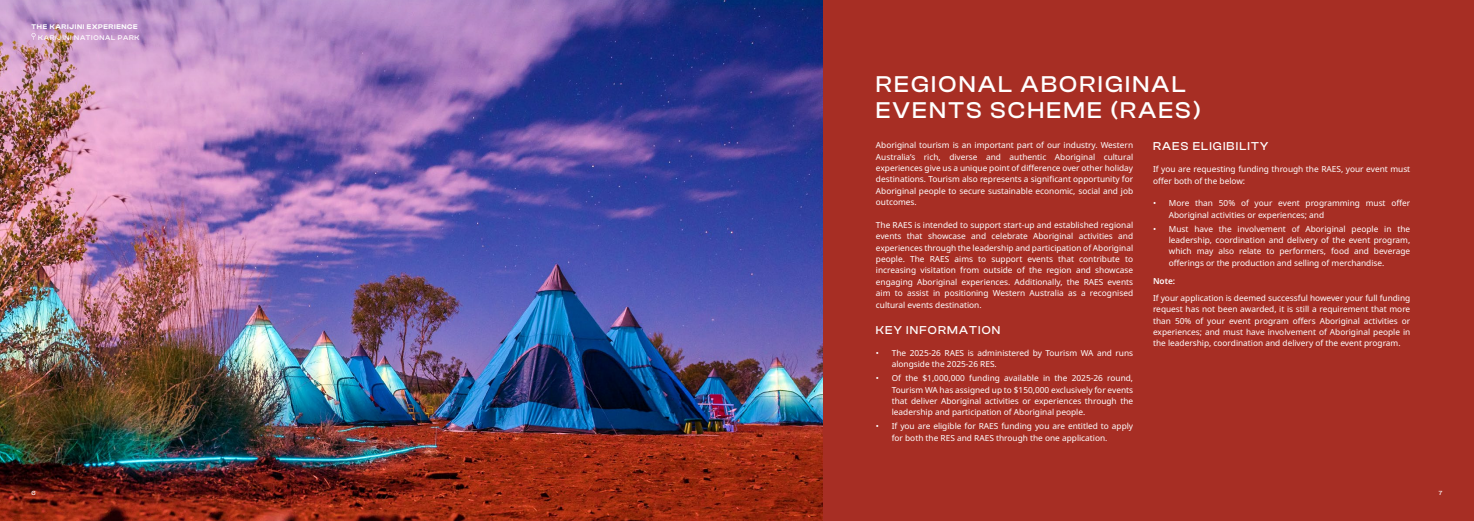
<style>
.page{position:relative;width:1474px;height:521px;background:#fff}
.page>*{position:absolute;margin:0;border:0;box-sizing:border-box;transform-origin:0 0}
.t1{font:500 23.62px/26.2px "Clash Display";letter-spacing:.1em;color:#fff}
.t2{font:500 11.81px "Clash Display";letter-spacing:.1em;color:#fff}
.t3{font:8.31px/11.4px "Noto Sans";color:#fff;text-align:justify}
.t4{font:600 8.31px "Noto Sans";color:#fff}
.t5{font:600 7px "Clash Display";letter-spacing:.1em;color:#fff}
.t6{font:500 7px "Clash Display";letter-spacing:.1em;color:#fff}
.t7{font:500 6.12px "Clash Display";color:#fff}
</style>
<div class="page">
<img style="left:0;top:175px;width:823px;height:346px">
<svg style="left:0;top:0;width:823px;height:175px;background:#8167a9"></svg>
<div style="left:823px;top:0;width:650px;height:521px;background:#a72e24"></div>
<svg style="left:32px;top:33px;width:4px;height:7px"></svg>
<p class="t5" style="left:32px;top:23px;width:108px">THE KARIJINI EXPERIENCE</p>
<p class="t6" style="left:38px;top:34px;width:102px">KARIJINI NATIONAL PARK</p>
<h1 class="t1" style="left:876px;top:71px;width:326px">REGIONAL ABORIGINAL<br>EVENTS SCHEME (RAES)</h1>
<p class="t3" style="left:876px;top:140px;width:259px">Aboriginal tourism is an important part of our industry. Western Australia’s rich, diverse and authentic Aboriginal cultural experiences give us a unique point of difference over other holiday destinations. Tourism also represents a significant opportunity for Aboriginal people to secure sustainable economic, social and job outcomes.</p>
<p class="t3" style="left:876px;top:219px;width:259px">The RAES is intended to support start-up and established regional events that showcase and celebrate Aboriginal activities and experiences through the leadership and participation of Aboriginal people. The RAES aims to support events that contribute to increasing visitation from outside of the region and showcase engaging Aboriginal experiences. Additionally, the RAES events aim to assist in positioning Western Australia as a recognised cultural events destination.</p>
<h2 class="t2" style="left:876px;top:323px;width:126px">KEY INFORMATION</h2>
<p class="t3" style="left:891px;top:347px;width:243px;text-indent:-16px">• The 2025-26 RAES is administered by Tourism WA and runs alongside the 2025-26 RES.</p>
<p class="t3" style="left:891px;top:373px;width:243px;text-indent:-16px">• Of the $1,000,000 funding available in the 2025-26 round, Tourism WA has assigned up to $150,000 exclusively for events that deliver Aboriginal activities or experiences through the leadership and participation of Aboriginal people.</p>
<p class="t3" style="left:891px;top:421px;width:243px;text-indent:-16px">• If you are eligible for RAES funding you are entitled to apply for both the RES and RAES through the one application.</p>
<h2 class="t2" style="left:1153px;top:139px;width:117px">RAES ELIGIBILITY</h2>
<p class="t3" style="left:1153px;top:164px;width:259px">If you are requesting funding through the RAES, your event must offer both of the below:</p>
<p class="t3" style="left:1168px;top:198px;width:243px;text-indent:-16px">• More than 50% of your event programming must offer<br>Aboriginal activities or experiences; and</p>
<p class="t3" style="left:1168px;top:223px;width:243px;text-indent:-16px">• Must have the involvement of Aboriginal people in the leadership, coordination and delivery of the event program, which may also relate to performers, food and beverage offerings or the production and selling of merchandise.</p>
<p class="t4" style="left:1153px;top:276px;width:24px">Note:</p>
<p class="t3" style="left:1153px;top:292px;width:259px">If your application is deemed successful however your full funding request has not been awarded, it is still a requirement that more than 50% of your event program offers Aboriginal activities or experiences; and must have involvement of Aboriginal people in the leadership, coordination and delivery of the event program.</p>
<p class="t7" style="left:32px;top:489px;width:6px">6</p>
<p class="t7" style="left:1438px;top:489px;width:5px">7</p>
</div>
